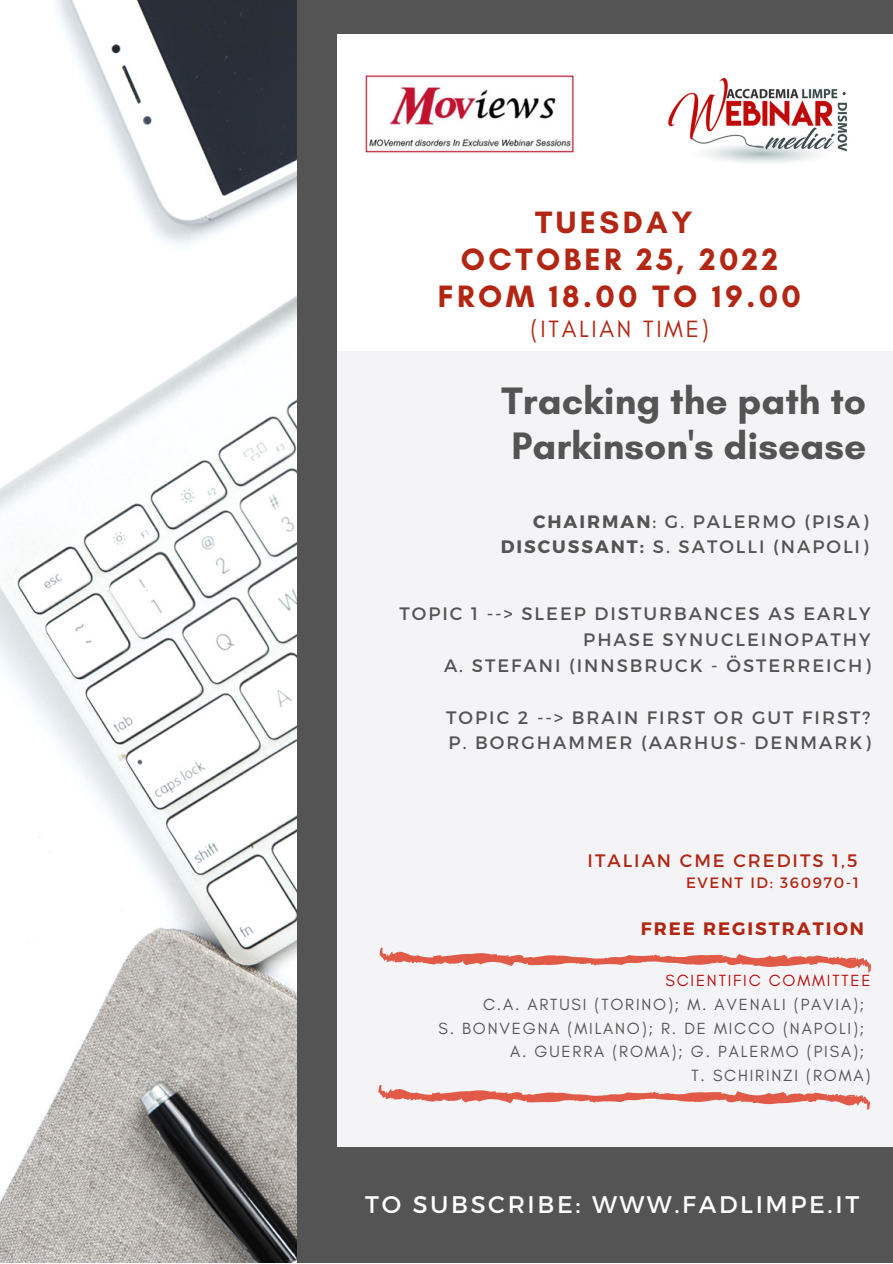
<style>
.page{position:relative;width:893px;height:1264px;background:#fff}
.page>*{position:absolute;margin:0;border:0;box-sizing:border-box;transform-origin:0 0}
.t1{font:700 39px/45px "Glacial Indifference";color:#545454}
.t2{font:700 31.5px/37px "Glacial Indifference";letter-spacing:.11em;color:#b22613;text-align:center}
.t3{font:24px "Montserrat";letter-spacing:.11em;color:#fff}
.t4{font:24px "Glacial Indifference";letter-spacing:.11em;color:#b22613}
.t5{font:18px/25.8px "Montserrat";letter-spacing:.11em;color:#545454;text-align:right}
.t6{font:18px "Montserrat";letter-spacing:.11em;color:#b22613}
.t7{font:700 18px "Montserrat";letter-spacing:.11em;color:#b22613}
.t8{font:16.5px "Glacial Indifference";letter-spacing:.11em;color:#545454}
.t9{font:16.5px "Glacial Indifference";letter-spacing:.11em;color:#ba0d0c}
.t10{font:15px "Montserrat";letter-spacing:.11em;color:#b22613}
.s1{font-weight:700}
</style>
<div class="page">
<div style="left:0;top:0;width:892px;height:1262px;background:#545454"></div>
<img style="left:0;top:0;width:296px;height:1262px">
<div style="left:337px;top:296px;width:555px;height:850px;background:#f4f4f7"></div>
<div style="left:337px;top:35px;width:555px;height:316px;background:#fff"></div>
<img style="left:668px;top:78px;width:179px;height:85px">
<img style="left:365px;top:75px;width:209px;height:78px">
<svg style="left:379px;top:947px;width:492px;height:25px"></svg>
<svg style="left:378px;top:1085px;width:491px;height:24px"></svg>
<h2 class="t2" style="left:438px;top:203px;width:364px">TUESDAY<br>OCTOBER 25, 2022<br>FROM 18.00 TO 19.00</h2>
<h3 class="t4" style="left:530px;top:314px;width:180px">(ITALIAN TIME)</h3>
<h1 class="t1" style="left:501px;top:378px;width:366px">Tracking the path to<br>Parkinson's disease</h1>
<p class="t5" style="left:500px;top:507px;width:369px"><span class="s1">CHAIRMAN</span>: G. PALERMO (PISA)<br><span class="s1">DISCUSSANT:</span> S. SATOLLI (NAPOLI)</p>
<p class="t5" style="left:399px;top:600px;width:472px">TOPIC 1 --&gt; SLEEP DISTURBANCES AS EARLY<br>PHASE SYNUCLEINOPATHY<br>A. STEFANI (INNSBRUCK - ÖSTERREICH)</p>
<p class="t5" style="left:446px;top:703px;width:426px;text-align:left">TOPIC 2 --&gt; BRAIN FIRST OR GUT FIRST?<br>P. BORGHAMMER (AARHUS- DENMARK)</p>
<p class="t6" style="left:587px;top:848px;width:271px">ITALIAN CME CREDITS 1,5</p>
<p class="t10" style="left:686px;top:873px;width:174px">EVENT ID: 360970-1</p>
<p class="t7" style="left:641px;top:917px;width:224px">FREE REGISTRATION</p>
<p class="t9" style="left:665px;top:970px;width:206px">SCIENTIFIC COMMITTEE</p>
<p class="t8" style="left:483px;top:994px;width:383px">C.A. ARTUSI (TORINO); M. AVENALI (PAVIA);</p>
<p class="t8" style="left:438px;top:1017px;width:427px">S. BONVEGNA (MILANO); R. DE MICCO (NAPOLI);</p>
<p class="t8" style="left:510px;top:1041px;width:355px">A. GUERRA (ROMA); G. PALERMO (PISA);</p>
<p class="t8" style="left:691px;top:1065px;width:181px">T. SCHIRINZI (ROMA)</p>
<h3 class="t3" style="left:365px;top:1188px;width:495px">TO SUBSCRIBE: WWW.FADLIMPE.IT</h3>
</div>
